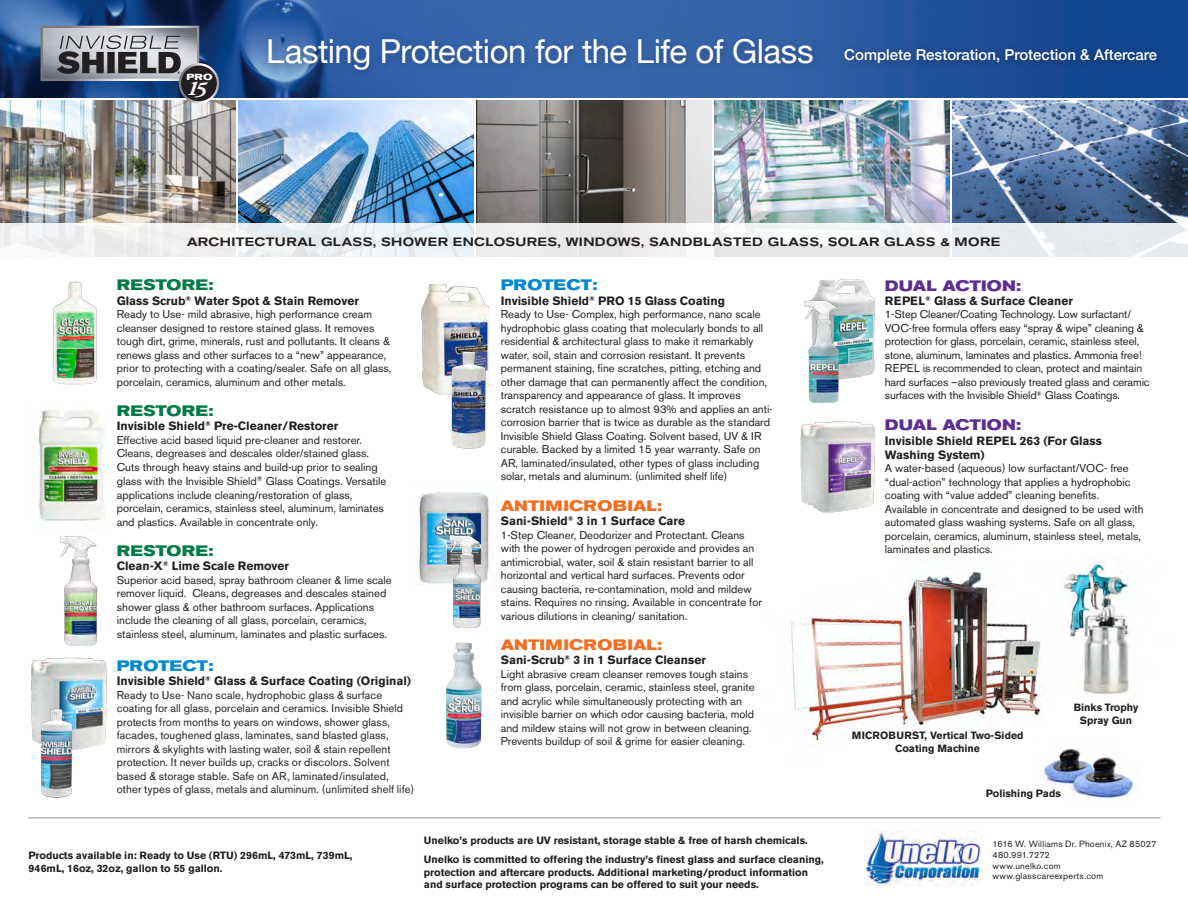
<style>
.page{position:relative;width:1188px;height:918px;background:#fff}
.page>*{position:absolute;margin:0;border:0;box-sizing:border-box;transform-origin:0 0}
.t1{font:33px "Helvetica Neue";letter-spacing:-.015em;color:#fff}
.t2{font:italic 700 21px "Adobe Garamond Pro";color:#fff;scale:1.08 1}
.t3{font:500 15px "Helvetica Neue";color:#fff}
.t4{font:700 expanded 15px "Akzidenz Grotesk BE";letter-spacing:.015em;color:#f36e21}
.t5{font:700 expanded 15px "Akzidenz Grotesk BE";letter-spacing:.02em;color:#017a47}
.t6{font:700 expanded 15px "Akzidenz Grotesk BE";color:#5b2e91}
.t7{font:700 expanded 15px "Akzidenz Grotesk BE";letter-spacing:.01em;color:#0089cf}
.t8{font:700 12px/14.4px "Akzidenz Grotesk BE";color:#231f20}
.t9{font:500 expanded 12px "Akzidenz Grotesk BE";letter-spacing:.03em;color:#231f20}
.t10{font:11.25px/13.5px "Akzidenz Grotesk BE";color:#231f20}
.t11{font:700 10.5px/12.6px "Akzidenz Grotesk BE";color:#231f20}
.t12{font:9px "Akzidenz Grotesk BE";letter-spacing:.025em;color:#231f20}
.t13{font:9px "Akzidenz Grotesk BE";color:#231f20}
.t14{font:700 expanded 8.7px "Akzidenz Grotesk BE";color:#fff;scale:1.08 1}
.t15{font:700 expanded 3.75px "Akzidenz Grotesk BE";color:#231f20;scale:1.08 1}
</style>
<div class="page">
<img style="left:791px;top:570px;width:230px;height:171px">
<img style="left:804px;top:279px;width:72px;height:108px">
<img style="left:31px;top:657px;width:76px;height:92px">
<img style="left:0;top:0;width:1188px;height:97px">
<div style="left:839px;top:43px;width:328px;height:29px;background:#231f20;opacity:.56"></div>
<img style="left:0;top:100px;width:235px;height:123px">
<img style="left:238px;top:100px;width:235px;height:123px">
<img style="left:476px;top:100px;width:235px;height:123px">
<img style="left:714px;top:100px;width:235px;height:123px">
<img style="left:952px;top:100px;width:235px;height:123px">
<svg style="left:0;top:223px;width:1187px;height:33px;fill:#edeff0"></svg>
<img style="left:39px;top:410px;width:65px;height:111px">
<img style="left:422px;top:284px;width:67px;height:110px">
<img style="left:418px;top:492px;width:71px;height:92px">
<img style="left:864px;top:832px;width:119px;height:54px">
<img style="left:32px;top:702px;width:48px;height:96px">
<img style="left:449px;top:349px;width:40px;height:100px">
<img style="left:805px;top:300px;width:33px;height:102px">
<img style="left:446px;top:535px;width:37px;height:92px">
<img style="left:446px;top:642px;width:36px;height:107px">
<img style="left:59px;top:536px;width:39px;height:110px">
<img style="left:53px;top:281px;width:44px;height:104px">
<img style="left:800px;top:421px;width:75px;height:92px">
<hr style="left:28px;top:818px;width:1132px;height:1px;background:#939598">
<div style="left:263px;top:32px;width:560px;height:47px;background:#231f20;opacity:.29"></div>
<svg style="left:41px;top:26px;width:178px;height:78px;background:#737d8e"></svg>
<img style="left:1021px;top:558px;width:109px;height:159px">
<img style="left:1041px;top:748px;width:93px;height:51px">
<p class="t15" style="left:177px;top:70px;width:5px">®</p>
<p class="t14" style="left:187px;top:72px;width:25px">PRO</p>
<p class="t2" style="left:187px;top:77px;width:20px">15</p>
<p class="t1" style="left:266px;top:27px;width:549px">Lasting Protection for the Life of Glass</p>
<p class="t3" style="left:844px;top:43px;width:314px">Complete Restoration, Protection &amp; Aftercare</p>
<p class="t9" style="left:187px;top:235px;width:815px">ARCHITECTURAL GLASS, SHOWER ENCLOSURES, WINDOWS, SANDBLASTED GLASS, SOLAR GLASS &amp; MORE</p>
<p class="t5" style="left:117px;top:276px;width:98px">RESTORE:</p>
<p class="t8" style="left:117px;top:294px;width:244px">Glass Scrub<sup>®</sup> Water Spot &amp; Stain Remover</p>
<p class="t10" style="left:117px;top:308px;width:276px">Ready to Use- mild abrasive, high performance cream cleanser designed to restore stained glass. It removes tough dirt, grime, minerals, rust and pollutants. It cleans &amp; renews glass and other surfaces to a “new” appearance, prior to protecting with a coating/sealer. Safe on all glass, porcelain, ceramics, aluminum and other metals.</p>
<p class="t5" style="left:117px;top:402px;width:98px">RESTORE:</p>
<p class="t8" style="left:117px;top:419px;width:223px">Invisible Shield<sup>®</sup> Pre-Cleaner/Restorer</p>
<p class="t10" style="left:117px;top:433px;width:271px">Effective acid based liquid pre-cleaner and restorer.<br>Cleans, degreases and descales older/stained glass.<br>Cuts through heavy stains and build-up prior to sealing glass with the Invisible Shield<sup>®</sup> Glass Coatings. Versatile applications include cleaning/restoration of glass, porcelain, ceramics, stainless steel, aluminum, laminates and plastics. Available in concentrate only.</p>
<p class="t5" style="left:117px;top:542px;width:98px">RESTORE:</p>
<p class="t8" style="left:117px;top:559px;width:174px">Clean-X<sup>®</sup> Lime Scale Remover</p>
<p class="t10" style="left:117px;top:573px;width:276px">Superior acid based, spray bathroom cleaner &amp; lime scale remover liquid. Cleans, degreases and descales stained shower glass &amp; other bathroom surfaces. Applications include the cleaning of all glass, porcelain, ceramics, stainless steel, aluminum, laminates and plastic surfaces.</p>
<p class="t7" style="left:117px;top:657px;width:98px">PROTECT:</p>
<p class="t8" style="left:117px;top:674px;width:296px">Invisible Shield<sup>®</sup> Glass &amp; Surface Coating (Original)</p>
<p class="t10" style="left:117px;top:688px;width:299px">Ready to Use- Nano scale, hydrophobic glass &amp; surface coating for all glass, porcelain and ceramics. Invisible Shield protects from months to years on windows, shower glass, facades, toughened glass, laminates, sand blasted glass, mirrors &amp; skylights with lasting water, soil &amp; stain repellent protection. It never builds up, cracks or discolors. Solvent based &amp; storage stable. Safe on AR, laminated/insulated, other types of glass, metals and aluminum. (unlimited shelf life)</p>
<p class="t7" style="left:501px;top:276px;width:98px">PROTECT:</p>
<p class="t8" style="left:501px;top:294px;width:226px">Invisible Shield<sup>®</sup> PRO 15 Glass Coating</p>
<p class="t10" style="left:501px;top:308px;width:273px">Ready to Use- Complex, high performance, nano scale hydrophobic glass coating that molecularly bonds to all residential &amp; architectural glass to make it remarkably water, soil, stain and corrosion resistant. It prevents permanent staining, fine scratches, pitting, etching and other damage that can permanently affect the condition, transparency and appearance of glass. It improves scratch resistance up to almost 93% and applies an anti&shy;corrosion barrier that is twice as durable as the standard Invisible Shield Glass Coating. Solvent based, UV &amp; IR curable. Backed by a limited 15 year warranty. Safe on AR, laminated/insulated, other types of glass including solar, metals and aluminum. (unlimited shelf life)</p>
<p class="t4" style="left:501px;top:497px;width:163px">ANTIMICROBIAL:</p>
<p class="t8" style="left:501px;top:514px;width:186px">Sani-Shield<sup>®</sup> 3 in 1 Surface Care</p>
<p class="t10" style="left:501px;top:528px;width:263px">1-Step Cleaner, Deodorizer and Protectant. Cleans with the power of hydrogen peroxide and provides an antimicrobial, water, soil &amp; stain resistant barrier to all horizontal and vertical hard surfaces. Prevents odor causing bacteria, re-contamination, mold and mildew stains. Requires no rinsing. Available in concentrate for various dilutions in cleaning/ sanitation.</p>
<p class="t4" style="left:501px;top:636px;width:163px">ANTIMICROBIAL:</p>
<p class="t8" style="left:501px;top:653px;width:207px">Sani-Scrub<sup>®</sup> 3 in 1 Surface Cleanser</p>
<p class="t10" style="left:501px;top:667px;width:255px">Light abrasive cream cleanser removes tough stains from glass, porcelain, ceramic, stainless steel, granite and acrylic while simultaneously protecting with an invisible barrier on which odor causing bacteria, mold and mildew stains will not grow in between cleaning.<br>Prevents buildup of soil &amp; grime for easier cleaning.</p>
<p class="t11" style="left:28px;top:849px;width:325px">Products available in: Ready to Use (RTU) 296mL, 473mL, 739mL,<br>946mL, 16oz, 32oz, gallon to 55 gallon.</p>
<p class="t11" style="left:424px;top:834px;width:385px">Unelko’s products are UV resistant, storage stable &amp; free of harsh chemicals.</p>
<p class="t11" style="left:424px;top:853px;width:401px">Unelko is committed to offering the industry’s finest glass and surface cleaning, protection and aftercare products. Additional marketing/product information and surface protection programs can be offered to suit your needs.</p>
<p class="t6" style="left:885px;top:277px;width:138px">DUAL ACTION:</p>
<p class="t8" style="left:885px;top:294px;width:190px">REPEL<sup>®</sup> Glass &amp; Surface Cleaner</p>
<p class="t10" style="left:885px;top:308px;width:266px">1-Step Cleaner/Coating Technology. Low surfactant/ VOC-free formula offers easy “spray &amp; wipe” cleaning &amp; protection for glass, porcelain, ceramic, stainless steel, stone, aluminum, laminates and plastics. Ammonia free!<br>REPEL is recommended to clean, protect and maintain hard surfaces –also previously treated glass and ceramic surfaces with the Invisible Shield<sup>®</sup> Glass Coatings.</p>
<p class="t6" style="left:885px;top:416px;width:138px">DUAL ACTION:</p>
<p class="t8" style="left:885px;top:433px;width:219px">Invisible Shield REPEL 263 (For Glass<br>Washing System)</p>
<p class="t10" style="left:885px;top:462px;width:260px">A water-based (aqueous) low surfactant/VOC- free “dual-action” technology that applies a hydrophobic coating with “value added” cleaning benefits.<br>Available in concentrate and designed to be used with automated glass washing systems. Safe on all glass, porcelain, ceramics, aluminum, stainless steel, metals, laminates and plastics.</p>
<p class="t11" style="left:852px;top:730px;width:173px;text-align:center">MICROBURST, Vertical Two-Sided<br>Coating Machine</p>
<p class="t11" style="left:1074px;top:701px;width:66px;text-align:center">Binks Trophy<br>Spray Gun</p>
<p class="t11" style="left:986px;top:787px;width:77px">Polishing Pads</p>
<p class="t12" style="left:993px;top:839px;width:165px">1616 W. Williams Dr. Phoenix, AZ 85027</p>
<p class="t13" style="left:993px;top:849px;width:59px">480.991.7272</p>
<p class="t12" style="left:993px;top:860px;width:70px">www.unelko.com</p>
<p class="t12" style="left:993px;top:871px;width:112px">www.glasscareexperts.com</p>
</div>
